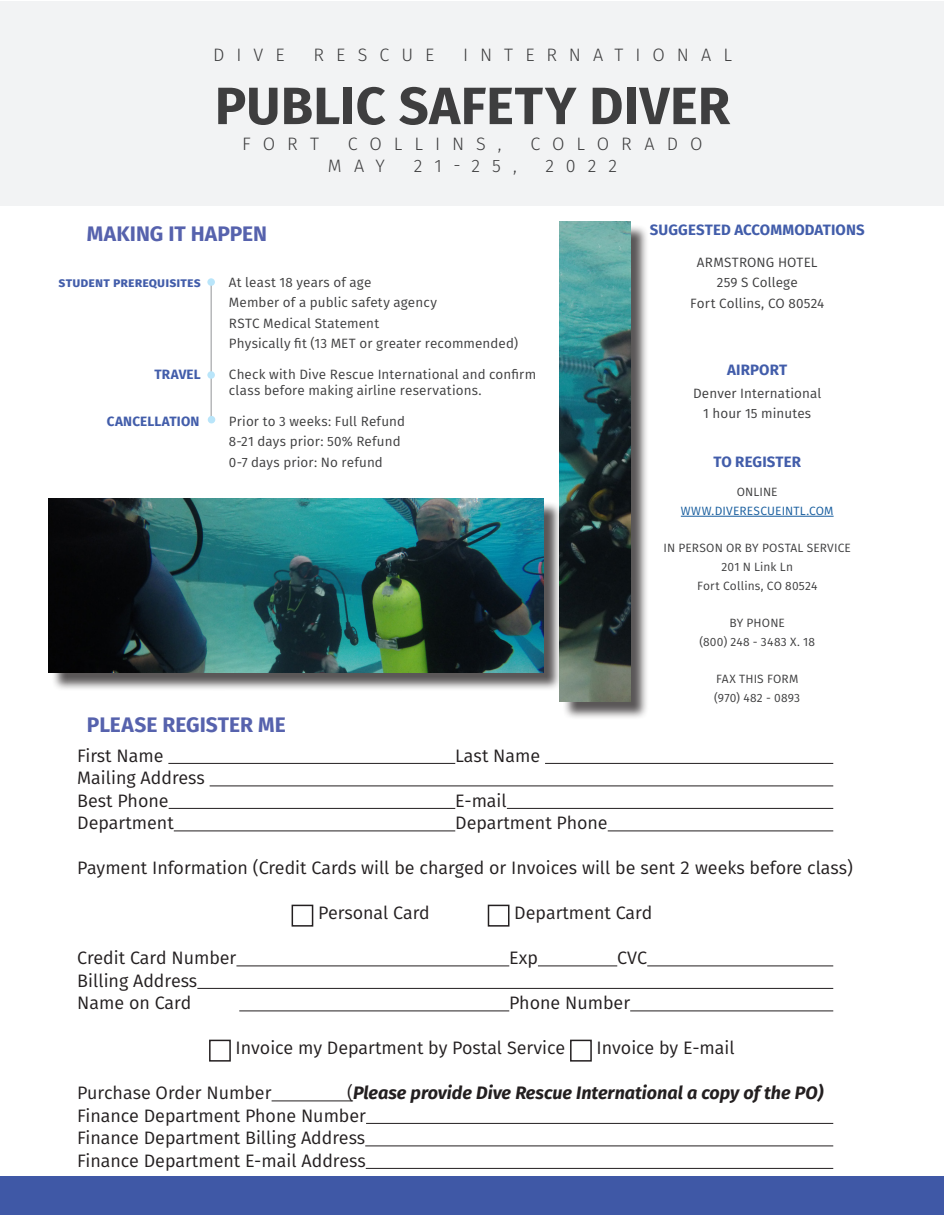
<style>
.page{position:relative;width:945px;height:1215px;background:#fff}
.page>*{position:absolute;margin:0;border:0;box-sizing:border-box;transform-origin:0 0}
.Name{font:700 52.5px "Fira Sans";letter-spacing:.005em;color:#3e3e3f}
.Title_1{font:700 21px "Fira Sans";color:#5662ad}
.Header_small{font:18px "Fira Sans";color:#231f20}
.Editorial_Designer{font:300 18px "Fira Sans";letter-spacing:.665em;color:#3e3e3f}
.t1{font:italic 700 18px "Fira Sans";color:#231f20}
.Title_1-2{font:700 15px "Fira Sans";letter-spacing:.01em;color:#425daa}
.Body_Text{font:13.5px/16.2px "Fira Sans";letter-spacing:.01em;color:#3e3e3f}
.Subtitle_2_-_9pts{font:700 13.5px "Fira Sans";letter-spacing:.01em;color:#425daa}
.BT_8pts{font:12px "Fira Sans";letter-spacing:.015em;color:#3e3e3f}
.BT_8pts-2{font:12px "Fira Sans";letter-spacing:.015em;color:#175d9e}
.s1{font-weight:400;font-style:normal}
</style>
<div class="page">
<div style="left:1px;top:1px;width:943px;height:205px;background:#f2f3f4"></div>
<hr style="left:211px;top:281px;width:1px;height:139px;background:#939598">
<div style="left:207px;top:278px;width:8px;height:8px;background:#b9e5fa;border-radius:50%"></div>
<div style="left:208px;top:416px;width:7px;height:7px;background:#b9e5fa;border-radius:50%"></div>
<div style="left:207px;top:371px;width:8px;height:8px;background:#b9e5fa;border-radius:50%"></div>
<hr style="left:681px;top:516px;width:153px;height:1px;background:#175d9e">
<div style="left:1px;top:1176px;width:943px;height:38px;background:#3f58a6"></div>
<div style="left:51px;top:501px;width:511px;height:190px;background:#231f20;opacity:.75"></div>
<img style="left:49px;top:499px;width:494px;height:173px">
<div style="left:562px;top:224px;width:87px;height:496px;background:#231f20;opacity:.75"></div>
<img style="left:560px;top:222px;width:70px;height:479px">
<hr style="left:168px;top:763px;width:287px;height:1px;background:#231f20">
<hr style="left:545px;top:763px;width:288px;height:1px;background:#231f20">
<hr style="left:210px;top:785px;width:623px;height:1px;background:#231f20">
<hr style="left:169px;top:808px;width:286px;height:1px;background:#231f20">
<hr style="left:507px;top:808px;width:326px;height:1px;background:#231f20">
<hr style="left:174px;top:830px;width:281px;height:1px;background:#231f20">
<hr style="left:608px;top:830px;width:225px;height:1px;background:#231f20">
<hr style="left:236px;top:965px;width:273px;height:1px;background:#231f20">
<hr style="left:538px;top:965px;width:79px;height:1px;background:#231f20">
<hr style="left:647px;top:965px;width:186px;height:1px;background:#231f20">
<hr style="left:197px;top:988px;width:636px;height:1px;background:#231f20">
<hr style="left:239px;top:1010px;width:270px;height:1px;background:#231f20">
<hr style="left:630px;top:1010px;width:203px;height:1px;background:#231f20">
<hr style="left:272px;top:1100px;width:81px;height:1px;background:#231f20">
<hr style="left:366px;top:1123px;width:467px;height:1px;background:#231f20">
<hr style="left:365px;top:1145px;width:468px;height:1px;background:#231f20">
<hr style="left:366px;top:1168px;width:467px;height:1px;background:#231f20">
<div style="left:292px;top:905px;width:21px;height:22px;border:2px solid #231f20"></div>
<div style="left:488px;top:905px;width:21px;height:22px;border:2px solid #231f20"></div>
<div style="left:209px;top:1040px;width:22px;height:22px;border:2px solid #231f20"></div>
<div style="left:570px;top:1040px;width:22px;height:22px;border:2px solid #231f20"></div>
<p class="Editorial_Designer" style="left:213px;top:42px;width:73px">DIVE</p>
<p class="Editorial_Designer" style="left:314px;top:42px;width:122px">RESCUE</p>
<p class="Editorial_Designer" style="left:463px;top:42px;width:270px">INTERNATIONAL</p>
<p class="Name" style="left:215px;top:62px;width:517px">PUBLIC SAFETY DIVER</p>
<p class="Editorial_Designer" style="left:242px;top:131px;width:78px">FORT</p>
<p class="Editorial_Designer" style="left:348px;top:131px;width:155px">COLLINS,</p>
<p class="Editorial_Designer" style="left:531px;top:131px;width:174px">COLORADO</p>
<p class="Editorial_Designer" style="left:328px;top:152px;width:59px">MAY</p>
<p class="Editorial_Designer" style="left:414px;top:152px;width:104px">21-25,</p>
<p class="Editorial_Designer" style="left:546px;top:152px;width:73px">2022</p>
<p class="Title_1" style="left:87px;top:216px;width:182px">MAKING IT HAPPEN</p>
<p class="Subtitle_2_-_9pts" style="left:59px;top:271px;width:144px">student prerequisites</p>
<p class="Body_Text" style="left:229px;top:274px;width:144px">At least 18 years of age</p>
<p class="Body_Text" style="left:229px;top:294px;width:209px">Member of a public safety agency</p>
<p class="Body_Text" style="left:229px;top:315px;width:152px">RSTC Medical Statement</p>
<p class="Body_Text" style="left:229px;top:335px;width:291px">Physically fit (13 MET or greater recommended)</p>
<p class="Subtitle_2_-_9pts" style="left:154px;top:363px;width:48px">TRAVEL</p>
<p class="Body_Text" style="left:229px;top:366px;width:309px">Check with Dive Rescue International and confirm class before making airline reservations.</p>
<p class="Subtitle_2_-_9pts" style="left:107px;top:410px;width:94px">CANCELLATION</p>
<p class="Body_Text" style="left:229px;top:413px;width:178px">Prior to 3 weeks: Full Refund</p>
<p class="Body_Text" style="left:229px;top:433px;width:173px">8-21 days prior: 50% Refund</p>
<p class="Body_Text" style="left:229px;top:454px;width:155px">0-7 days prior: No refund</p>
<p class="Title_1-2" style="left:650px;top:217px;width:216px">SUGGESTED ACCOMMODATIONS</p>
<p class="Body_Text" style="left:697px;top:254px;width:122px">ARMSTRONG HOTEL</p>
<p class="Body_Text" style="left:717px;top:274px;width:83px">259 S College</p>
<p class="Body_Text" style="left:690px;top:295px;width:136px">Fort Collins, CO 80524</p>
<p class="Title_1-2" style="left:727px;top:357px;width:62px">AIRPORT</p>
<p class="Body_Text" style="left:693px;top:385px;width:130px">Denver International</p>
<p class="Body_Text" style="left:703px;top:405px;width:110px">1 hour 15 minutes</p>
<p class="Title_1-2" style="left:713px;top:449px;width:89px">TO REGISTER</p>
<p class="BT_8pts" style="left:737px;top:483px;width:42px">ONLINE</p>
<p class="BT_8pts-2" style="left:681px;top:502px;width:154px">WWW.DIVERESCUEINTL.COM</p>
<p class="BT_8pts" style="left:664px;top:539px;width:189px">IN PERSON OR BY POSTAL SERVICE</p>
<p class="BT_8pts" style="left:721px;top:558px;width:73px">201 N Link Ln</p>
<p class="BT_8pts" style="left:697px;top:577px;width:122px">Fort Collins, CO 80524</p>
<p class="BT_8pts" style="left:730px;top:614px;width:57px">BY PHONE</p>
<p class="BT_8pts" style="left:699px;top:632px;width:117px">(800) 248 - 3483 X. 18</p>
<p class="BT_8pts" style="left:716px;top:670px;width:84px">FAX THIS FORM</p>
<p class="BT_8pts" style="left:714px;top:688px;width:87px">(970) 482 - 0893</p>
<p class="Title_1" style="left:87px;top:707px;width:200px">PLEASE REGISTER ME</p>
<p class="Header_small" style="left:77px;top:742px;width:88px">First Name</p>
<p class="Header_small" style="left:455px;top:742px;width:86px">Last Name</p>
<p class="Header_small" style="left:77px;top:764px;width:129px">Mailing Address</p>
<p class="Header_small" style="left:77px;top:787px;width:93px">Best Phone</p>
<p class="Header_small" style="left:455px;top:787px;width:53px">E-mail</p>
<p class="Header_small" style="left:77px;top:809px;width:98px">Department</p>
<p class="Header_small" style="left:455px;top:809px;width:154px">Department Phone</p>
<p class="Header_small" style="left:77px;top:854px;width:777px">Payment Information (Credit Cards will be charged or Invoices will be sent 2 weeks before class)</p>
<p class="Header_small" style="left:318px;top:899px;width:113px">Personal Card</p>
<p class="Header_small" style="left:514px;top:899px;width:139px">Department Card</p>
<p class="Header_small" style="left:77px;top:944px;width:161px">Credit Card Number</p>
<p class="Header_small" style="left:509px;top:944px;width:30px">Exp</p>
<p class="Header_small" style="left:617px;top:944px;width:31px">CVC</p>
<p class="Header_small" style="left:77px;top:967px;width:122px">Billing Address</p>
<p class="Header_small" style="left:77px;top:989px;width:116px">Name on Card</p>
<p class="Header_small" style="left:509px;top:989px;width:122px">Phone Number</p>
<p class="Header_small" style="left:236px;top:1034px;width:331px">Invoice my Department by Postal Service</p>
<p class="Header_small" style="left:597px;top:1034px;width:140px">Invoice by E-mail</p>
<p class="Header_small" style="left:77px;top:1079px;width:196px">Purchase Order Number</p>
<p class="t1" style="left:347px;top:1078px;width:478px"><span class="s1">(</span>Please provide Dive Rescue International a copy of the PO)</p>
<p class="Header_small" style="left:77px;top:1102px;width:290px">Finance Department Phone Number</p>
<p class="Header_small" style="left:77px;top:1124px;width:289px">Finance Department Billing Address</p>
<p class="Header_small" style="left:77px;top:1147px;width:290px">Finance Department E-mail Address</p>
</div>
